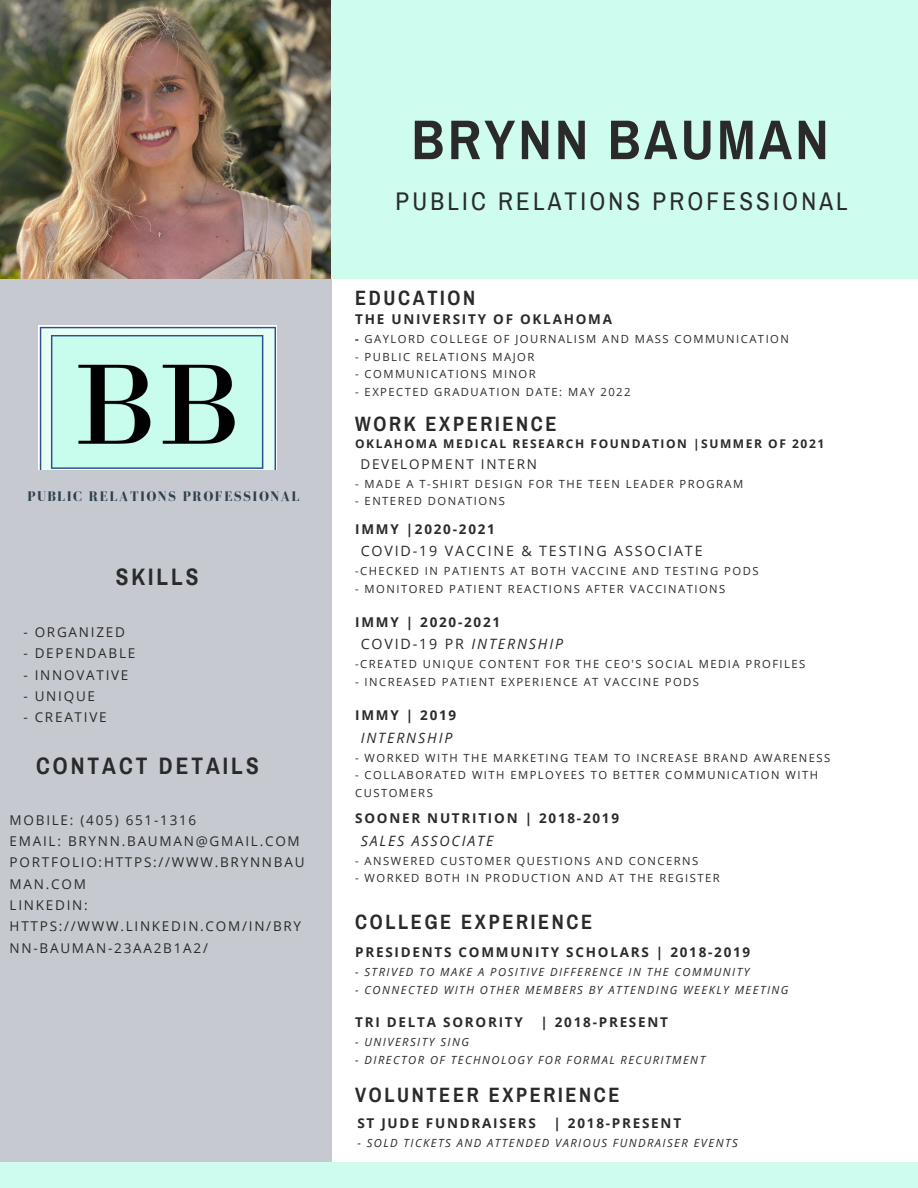
<style>
.page{position:relative;width:918px;height:1188px;background:#fff}
.page>*{position:absolute;margin:0;border:0;box-sizing:border-box;transform-origin:0 0}
.t1{font:700 55.95px "Archivo Narrow";letter-spacing:.06em;color:#2a2a2a}
.t2{font:25.05px "Archivo Narrow";letter-spacing:.13em;color:#2a2a2a}
.t3{font:700 23.25px "Archivo Narrow";letter-spacing:.13em;color:#2a2a2a}
.t4{font:700 20.25px "Archivo Narrow";letter-spacing:.13em;color:#2a2a2a}
.t5{font:14.25px "Open Sans";letter-spacing:.13em;color:#2a2a2a}
.t6{font:700 14.25px "Bodoni FLF";letter-spacing:.1em;color:#2e414d}
.t7{font:italic 14.25px "Open Sans";letter-spacing:.13em;color:#2a2a2a}
.t8{font:13.5px/21.3px "Open Sans";letter-spacing:.13em;color:#2a2a2a}
.t9{font:700 13.5px "Open Sans";letter-spacing:.13em;color:#2a2a2a}
.t10{font:700 12px "Open Sans";letter-spacing:.13em;color:#2a2a2a}
.t11{font:11.25px/17.9px "Open Sans";letter-spacing:.13em;color:#2a2a2a}
.t12{font:italic 11.25px "Open Sans";letter-spacing:.13em;color:#2a2a2a}
.s1{font-weight:700}
.s2{font-style:italic}
</style>
<div class="page">
<div style="left:0;top:211px;width:331px;height:952px;background:#c6cad0"></div>
<div style="left:0;top:0;width:918px;height:278px;background:#cefcef"></div>
<div style="left:0;top:1163px;width:918px;height:25px;background:#cefcef"></div>
<img style="left:0;top:0;width:331px;height:278px">
<img style="left:39px;top:326px;width:237px;height:144px">
<p class="t1" style="left:411px;top:110px;width:419px">BRYNN BAUMAN</p>
<p class="t2" style="left:396px;top:188px;width:454px">PUBLIC RELATIONS PROFESSIONAL</p>
<p class="t4" style="left:355px;top:287px;width:121px">EDUCATION</p>
<p class="t9" style="left:355px;top:310px;width:258px">THE UNIVERSITY OF OKLAHOMA</p>
<p class="t11" style="left:355px;top:329px;width:435px"><span class="s1">-</span> GAYLORD COLLEGE OF JOURNALISM AND MASS COMMUNICATION</p>
<p class="t11" style="left:355px;top:347px;width:181px">- PUBLIC RELATIONS MAJOR</p>
<p class="t11" style="left:355px;top:365px;width:182px">- COMMUNICATIONS MINOR</p>
<p class="t11" style="left:355px;top:383px;width:277px">- EXPECTED GRADUATION DATE: MAY 2022</p>
<p class="t6" style="left:27px;top:488px;width:274px">PUBLIC RELATIONS PROFESSIONAL</p>
<p class="t3" style="left:116px;top:565px;width:85px">SKILLS</p>
<p class="t4" style="left:355px;top:413px;width:203px">WORK EXPERIENCE</p>
<p class="t10" style="left:355px;top:435px;width:471px">OKLAHOMA MEDICAL RESEARCH FOUNDATION |SUMMER OF 2021</p>
<p class="t8" style="left:360px;top:453px;width:178px">DEVELOPMENT INTERN</p>
<p class="t11" style="left:355px;top:474px;width:390px">- MADE A T-SHIRT DESIGN FOR THE TEEN LEADER PROGRAM</p>
<p class="t11" style="left:355px;top:492px;width:151px">- ENTERED DONATIONS</p>
<p class="t9" style="left:355px;top:519px;width:141px">IMMY |2020-2021</p>
<p class="t5" style="left:361px;top:541px;width:343px">COVID-19 VACCINE &amp; TESTING ASSOCIATE</p>
<p class="t11" style="left:355px;top:562px;width:405px">-CHECKED IN PATIENTS AT BOTH VACCINE AND TESTING PODS</p>
<p class="t11" style="left:355px;top:579px;width:372px">- MONITORED PATIENT REACTIONS AFTER VACCINATIONS</p>
<p class="t9" style="left:355px;top:612px;width:147px">IMMY | 2020-2021</p>
<p class="t5" style="left:361px;top:634px;width:204px">COVID-19 PR <span class="s2">INTERNSHIP</span></p>
<p class="t11" style="left:355px;top:655px;width:452px">-CREATED UNIQUE CONTENT FOR THE CEO'S SOCIAL MEDIA PROFILES</p>
<p class="t11" style="left:355px;top:672px;width:345px">- INCREASED PATIENT EXPERIENCE AT VACCINE PODS</p>
<p class="t8" style="left:23px;top:621px;width:103px">- ORGANIZED</p>
<p class="t8" style="left:23px;top:642px;width:113px">- DEPENDABLE</p>
<p class="t8" style="left:23px;top:664px;width:107px">- INNOVATIVE</p>
<p class="t8" style="left:23px;top:685px;width:73px">- UNIQUE</p>
<p class="t8" style="left:23px;top:707px;width:85px">- CREATIVE</p>
<p class="t9" style="left:355px;top:706px;width:103px">IMMY | 2019</p>
<p class="t7" style="left:361px;top:728px;width:93px">INTERNSHIP</p>
<p class="t11" style="left:355px;top:748px;width:477px">- WORKED WITH THE MARKETING TEAM TO INCREASE BRAND AWARENESS</p>
<p class="t11" style="left:355px;top:766px;width:464px">- COLLABORATED WITH EMPLOYEES TO BETTER COMMUNICATION WITH<br>CUSTOMERS</p>
<p class="t3" style="left:36px;top:754px;width:224px">CONTACT DETAILS</p>
<p class="t8" style="left:10px;top:809px;width:188px">MOBILE: (405) 651-1316</p>
<p class="t8" style="left:10px;top:830px;width:292px">EMAIL: BRYNN.BAUMAN@GMAIL.COM</p>
<p class="t8" style="left:10px;top:851px;width:296px">PORTFOLIO:HTTPS://WWW.BRYNNBAU<br>MAN.COM</p>
<p class="t8" style="left:10px;top:894px;width:293px">LINKEDIN:<br>HTTPS://WWW.LINKEDIN.COM/IN/BRY<br>NN-BAUMAN-23AA2B1A2/</p>
<p class="t9" style="left:355px;top:809px;width:265px">SOONER NUTRITION | 2018-2019</p>
<p class="t7" style="left:361px;top:831px;width:134px">SALES ASSOCIATE</p>
<p class="t11" style="left:355px;top:851px;width:345px">- ANSWERED CUSTOMER QUESTIONS AND CONCERNS</p>
<p class="t11" style="left:355px;top:869px;width:366px">- WORKED BOTH IN PRODUCTION AND AT THE REGISTER</p>
<p class="t4" style="left:355px;top:911px;width:238px">COLLEGE EXPERIENCE</p>
<p class="t9" style="left:355px;top:943px;width:397px">PRESIDENTS COMMUNITY SCHOLARS | 2018-2019</p>
<p class="t12" style="left:355px;top:964px;width:396px">- STRIVED TO MAKE A POSITIVE DIFFERENCE IN THE COMMUNITY</p>
<p class="t12" style="left:355px;top:982px;width:435px">- CONNECTED WITH OTHER MEMBERS BY ATTENDING WEEKLY MEETING</p>
<p class="t9" style="left:355px;top:1013px;width:169px">TRI DELTA SORORITY</p>
<p class="t9" style="left:540px;top:1013px;width:129px">| 2018-PRESENT</p>
<p class="t12" style="left:355px;top:1034px;width:115px">- UNIVERSITY SING</p>
<p class="t12" style="left:355px;top:1052px;width:352px">- DIRECTOR OF TECHNOLOGY FOR FORMAL RECURITMENT</p>
<p class="t4" style="left:355px;top:1085px;width:266px">VOLUNTEER EXPERIENCE</p>
<p class="t9" style="left:357px;top:1113px;width:180px">ST JUDE FUNDRAISERS</p>
<p class="t9" style="left:554px;top:1113px;width:129px">| 2018-PRESENT</p>
<p class="t12" style="left:357px;top:1135px;width:382px">- SOLD TICKETS AND ATTENDED VARIOUS FUNDRAISER EVENTS</p>
</div>
